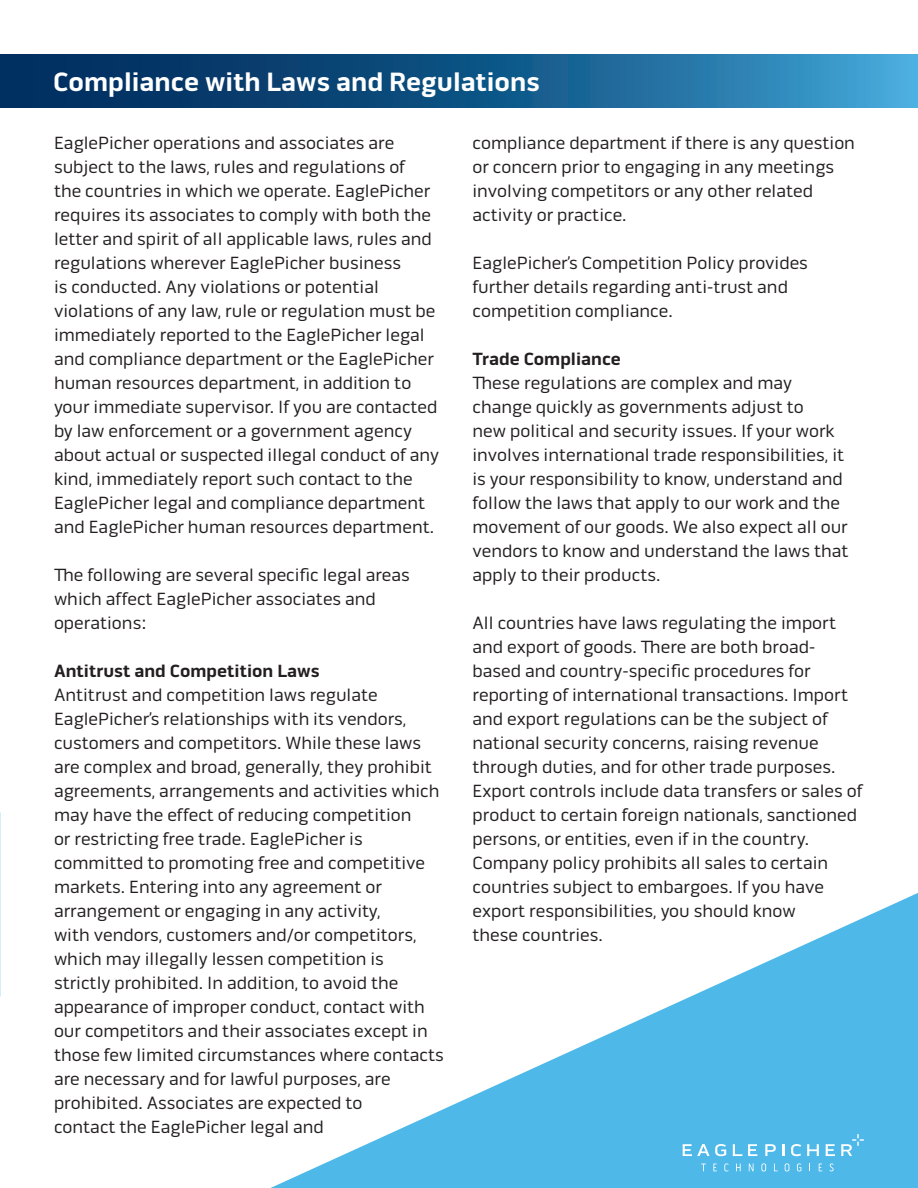
<style>
.page{position:relative;width:918px;height:1188px;background:#fff}
.page>*{position:absolute;margin:0;border:0;box-sizing:border-box;transform-origin:0 0}
.t1{font:700 27px "Pill Gothic 600 mg";color:#fff}
.t2{font:18px/24px "Pill Gothic 600 mg";color:#231f20}
.t3{font:700 18px "Pill Gothic 600 mg";color:#231f20}
</style>
<div class="page">
<svg style="left:270px;top:893px;width:648px;height:295px"></svg>
<svg style="left:0;top:54px;width:918px;height:54px;background:#175b8c"></svg>
<svg style="left:701px;top:1164px;width:5px;height:7px"></svg>
<svg style="left:713px;top:1164px;width:4px;height:7px"></svg>
<svg style="left:724px;top:1163px;width:5px;height:8px"></svg>
<svg style="left:736px;top:1164px;width:5px;height:7px"></svg>
<svg style="left:749px;top:1164px;width:5px;height:7px"></svg>
<svg style="left:761px;top:1163px;width:5px;height:8px"></svg>
<svg style="left:774px;top:1164px;width:4px;height:7px"></svg>
<svg style="left:785px;top:1163px;width:4px;height:8px"></svg>
<svg style="left:797px;top:1163px;width:4px;height:8px"></svg>
<svg style="left:819px;top:1164px;width:3px;height:7px"></svg>
<svg style="left:830px;top:1163px;width:4px;height:8px"></svg>
<svg style="left:683px;top:1144px;width:43px;height:12px"></svg>
<svg style="left:733px;top:1144px;width:9px;height:12px"></svg>
<svg style="left:748px;top:1144px;width:9px;height:12px"></svg>
<svg style="left:765px;top:1144px;width:11px;height:12px"></svg>
<svg style="left:782px;top:1144px;width:2px;height:12px"></svg>
<svg style="left:791px;top:1144px;width:10px;height:12px"></svg>
<svg style="left:807px;top:1144px;width:12px;height:12px"></svg>
<svg style="left:826px;top:1144px;width:9px;height:12px"></svg>
<svg style="left:841px;top:1134px;width:23px;height:22px"></svg>
<p class="t1" style="left:53px;top:66px;width:488px">Compliance with Laws and Regulations</p>
<p class="t2" style="left:54px;top:131px;width:387px">EaglePicher operations and associates are subject to the laws, rules and regulations of<br>the countries in which we operate. EaglePicher requires its associates to comply with both the letter and spirit of all applicable laws, rules and regulations wherever EaglePicher business<br>is conducted. Any violations or potential violations of any law, rule or regulation must be immediately reported to the EaglePicher legal and compliance department or the EaglePicher human resources department, in addition to your immediate supervisor. If you are contacted by law enforcement or a government agency about actual or suspected illegal conduct of any kind, immediately report such contact to the EaglePicher legal and compliance department and EaglePicher human resources department.</p>
<p class="t2" style="left:54px;top:563px;width:357px">The following are several specific legal areas which affect EaglePicher associates and operations:</p>
<p class="t3" style="left:54px;top:660px;width:267px">Antitrust and Competition Laws</p>
<p class="t2" style="left:54px;top:683px;width:391px">Antitrust and competition laws regulate EaglePicher’s relationships with its vendors, customers and competitors. While these laws are complex and broad, generally, they prohibit agreements, arrangements and activities which may have the effect of reducing competition<br>or restricting free trade. EaglePicher is committed to promoting free and competitive markets. Entering into any agreement or arrangement or engaging in any activity,<br>with vendors, customers and/or competitors, which may illegally lessen competition is strictly prohibited. In addition, to avoid the appearance of improper conduct, contact with our competitors and their associates except in those few limited circumstances where contacts are necessary and for lawful purposes, are prohibited. Associates are expected to<br>contact the EaglePicher legal and</p>
<p class="t2" style="left:472px;top:131px;width:384px">compliance department if there is any question or concern prior to engaging in any meetings involving competitors or any other related activity or practice.</p>
<p class="t2" style="left:472px;top:251px;width:337px">EaglePicher’s Competition Policy provides further details regarding anti-trust and competition compliance.</p>
<p class="t3" style="left:472px;top:348px;width:150px">Trade Compliance</p>
<p class="t2" style="left:472px;top:371px;width:378px">These regulations are complex and may change quickly as governments adjust to<br>new political and security issues. If your work involves international trade responsibilities, it is your responsibility to know, understand and follow the laws that apply to our work and the movement of our goods. We also expect all our vendors to know and understand the laws that apply to their products.</p>
<p class="t2" style="left:472px;top:611px;width:391px">All countries have laws regulating the import and export of goods. There are both broad&shy;based and country-specific procedures for reporting of international transactions. Import and export regulations can be the subject of national security concerns, raising revenue through duties, and for other trade purposes.<br>Export controls include data transfers or sales of product to certain foreign nationals, sanctioned persons, or entities, even if in the country.<br>Company policy prohibits all sales to certain countries subject to embargoes. If you have export responsibilities, you should know<br>these countries.</p>
</div>
